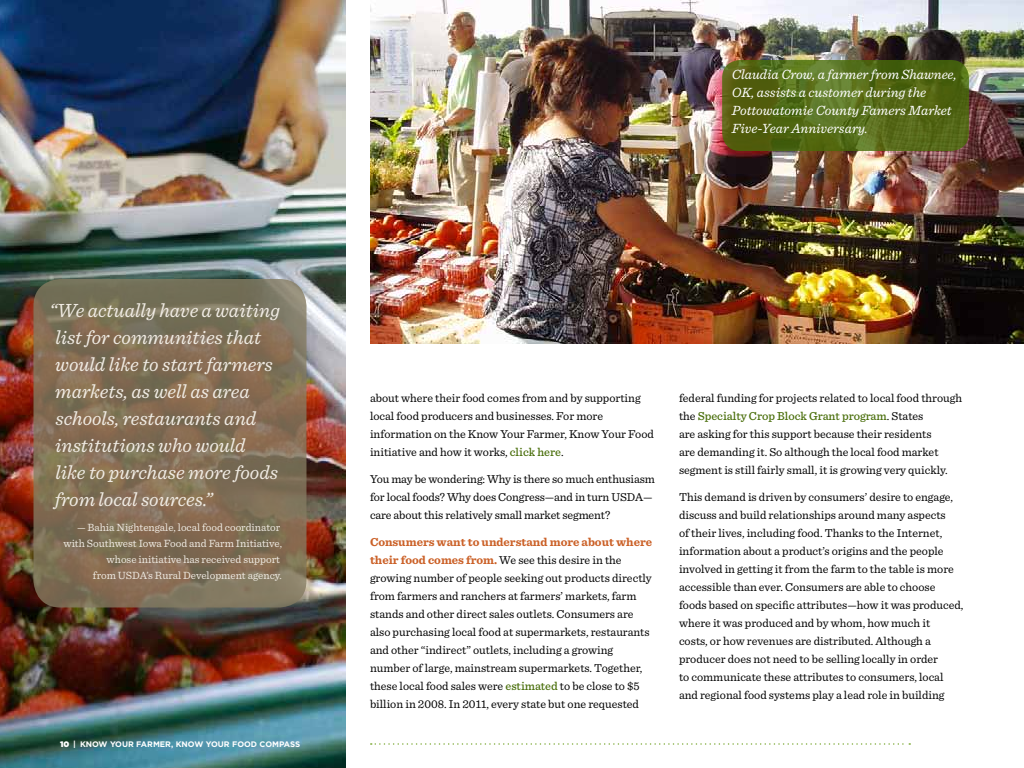
<style>
.page{position:relative;width:1024px;height:768px;background:#fff}
.page>*{position:absolute;margin:0;border:0;box-sizing:border-box;transform-origin:0 0}
.t1{font:italic 20px/27px "Sentinel";color:#f0ebe3}
.t2{font:italic 14px/18px "Sentinel";color:#fff}
.text{font:12px/18px "Sentinel";color:#000}
.run-in{font:12px/18px "Sentinel";color:#000}
.t3{font:11px/16px "Sentinel";color:#f0ebe3;text-align:right}
.t4{font:700 8px "Gotham";color:#fff}
.s1{font-weight:900}
.s2{font-weight:500;color:#486d09}
.s3{font-weight:700;color:#cb6128}
</style>
<div class="page">
<img style="left:0;top:0;width:346px;height:768px">
<svg style="left:34px;top:279px;width:272px;height:329px;background:#806f56"></svg>
<img style="left:370px;top:0;width:654px;height:343px">
<svg style="left:722px;top:60px;width:247px;height:91px;background:#556918"></svg>
<svg style="left:371px;top:743px;width:539px;height:2px"></svg>
<h1 class="t1" style="left:50px;top:296px;width:232px">“We actually have a waiting list for communities that would like to start farmers markets, as well as area schools, restaurants and institutions who would<br>like to purchase more foods from local sources.”</h1>
<p class="t3" style="left:63px;top:519px;width:220px">— Bahia Nightengale, local food coordinator with Southwest Iowa Food and Farm Initiative, whose initiative has received support<br>from USDA’s Rural Development agency.</p>
<p class="t4" style="left:60px;top:739px;width:242px"><span class="s1">10</span> | KNOW YOUR FARMER, KNOW YOUR FOOD COMPASS</p>
<p class="t2" style="left:732px;top:65px;width:226px">Claudia Crow, a farmer from Shawnee,<br>OK, assists a customer during the<br>Pottowatomie County Famers Market<br>Five-Year Anniversary.</p>
<p class="text" style="left:370px;top:388px;width:285px">about where their food comes from and by supporting local food producers and businesses. For more information on the Know Your Farmer, Know Your Food initiative and how it works, <span class="s2">click here</span>.</p>
<p class="text" style="left:370px;top:469px;width:286px">You may be wondering: Why is there so much enthusiasm for local foods? Why does Congress—and in turn USDA— care about this relatively small market segment?</p>
<p class="run-in" style="left:370px;top:532px;width:284px"><span class="s3">Consumers want to understand more about where their food comes from.</span> We see this desire in the growing number of people seeking out products directly from farmers and ranchers at farmers’ markets, farm stands and other direct sales outlets. Consumers are also purchasing local food at supermarkets, restaurants and other “indirect” outlets, including a growing number of large, mainstream supermarkets. Together, these local food sales were <span class="s2">estimated</span> to be close to $5 billion in 2008. In 2011, every state but one requested</p>
<p class="run-in" style="left:679px;top:388px;width:285px">federal funding for projects related to local food through the <span class="s2">Specialty Crop Block Grant program</span>. States<br>are asking for this support because their residents<br>are demanding it. So although the local food market segment is still fairly small, it is growing very quickly.</p>
<p class="text" style="left:679px;top:487px;width:286px">This demand is driven by consumers’ desire to engage, discuss and build relationships around many aspects<br>of their lives, including food. Thanks to the Internet, information about a product’s origins and the people involved in getting it from the farm to the table is more accessible than ever. Consumers are able to choose foods based on specific attributes—how it was produced, where it was produced and by whom, how much it<br>costs, or how revenues are distributed. Although a producer does not need to be selling locally in order<br>to communicate these attributes to consumers, local and regional food systems play a lead role in building</p>
</div>
